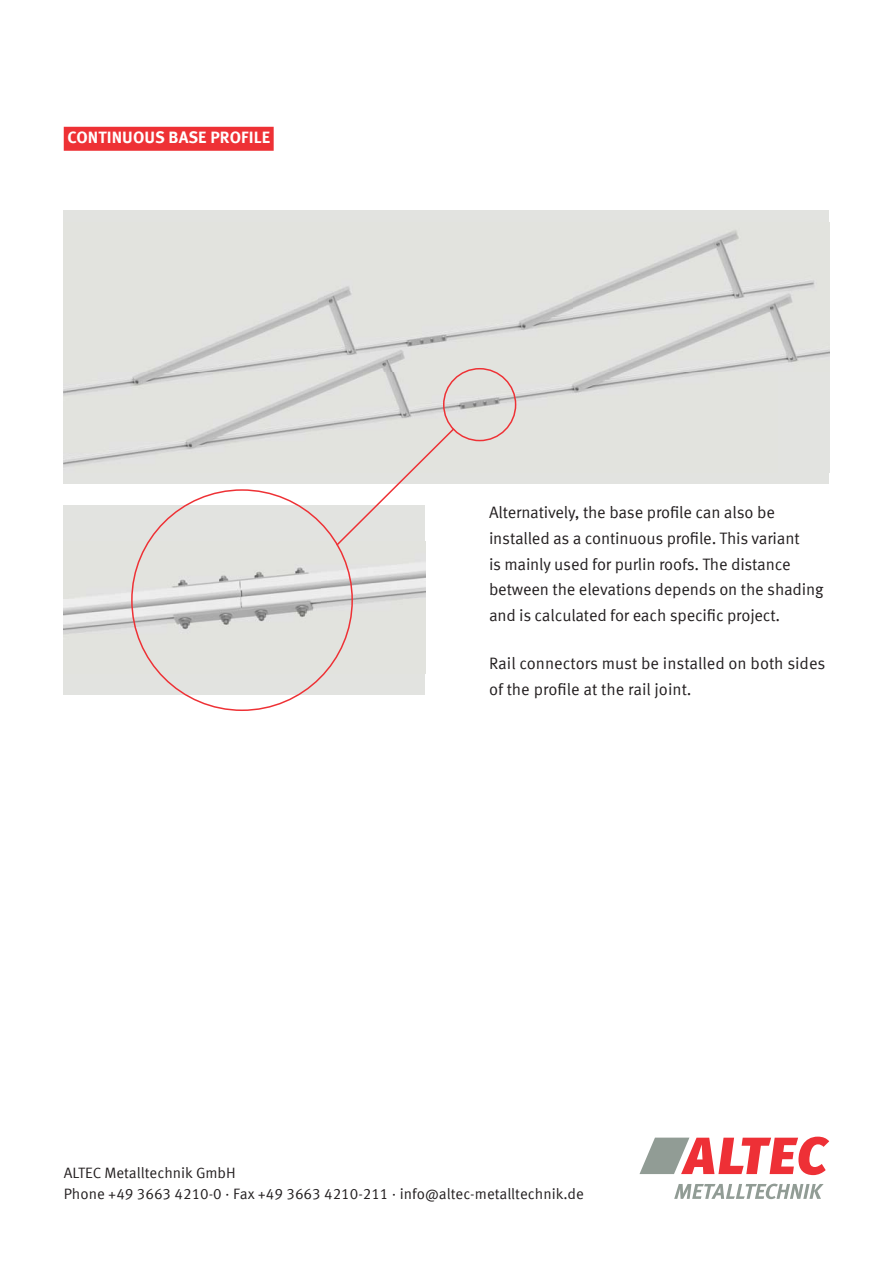
<style>
.page{position:relative;width:893px;height:1263px;background:#fff}
.page>*{position:absolute;margin:0;border:0;box-sizing:border-box;transform-origin:0 0}
.t1{font:16.5px/26px "Meta Offc Norm";letter-spacing:-.01em;color:#231f20}
.t2{font:700 16.5px "Meta Offc";letter-spacing:.005em;color:#fff}
.t3{font:15px/21px "Meta Offc Norm";color:#231f20}
</style>
<div class="page">
<div style="left:64px;top:211px;width:765px;height:273px;background:#e2e3e0"></div>
<img style="left:64px;top:230px;width:765px;height:237px">
<div style="left:64px;top:505px;width:361px;height:190px;background:#e2e3e0"></div>
<img style="left:64px;top:542px;width:361px;height:132px">
<div style="left:443px;top:368px;width:73px;height:73px;border:2px solid #ee3135;border-radius:50%"></div>
<svg style="left:335px;top:427px;width:121px;height:120px"></svg>
<svg style="left:639px;top:1137px;width:190px;height:38px"></svg>
<svg style="left:674px;top:1184px;width:150px;height:15px"></svg>
<div style="left:64px;top:127px;width:210px;height:24px;background:#ee3135"></div>
<p class="t2" style="left:68px;top:124px;width:204px">CONTINUOUS BASE PROFILE</p>
<p class="t1" style="left:489px;top:498px;width:336px">Alternatively, the base profile can also be installed as a continuous profile. This variant<br>is mainly used for purlin roofs. The distance between the elevations depends on the shading and is calculated for each specific project.</p>
<p class="t1" style="left:489px;top:649px;width:338px">Rail connectors must be installed on both sides of the profile at the rail joint.</p>
<p class="t3" style="left:64px;top:1162px;width:522px">ALTEC Metalltechnik GmbH<br>Phone +49 3663 4210-0 · Fax +49 3663 4210-211 · info@altec-metalltechnik.de</p>
</div>
